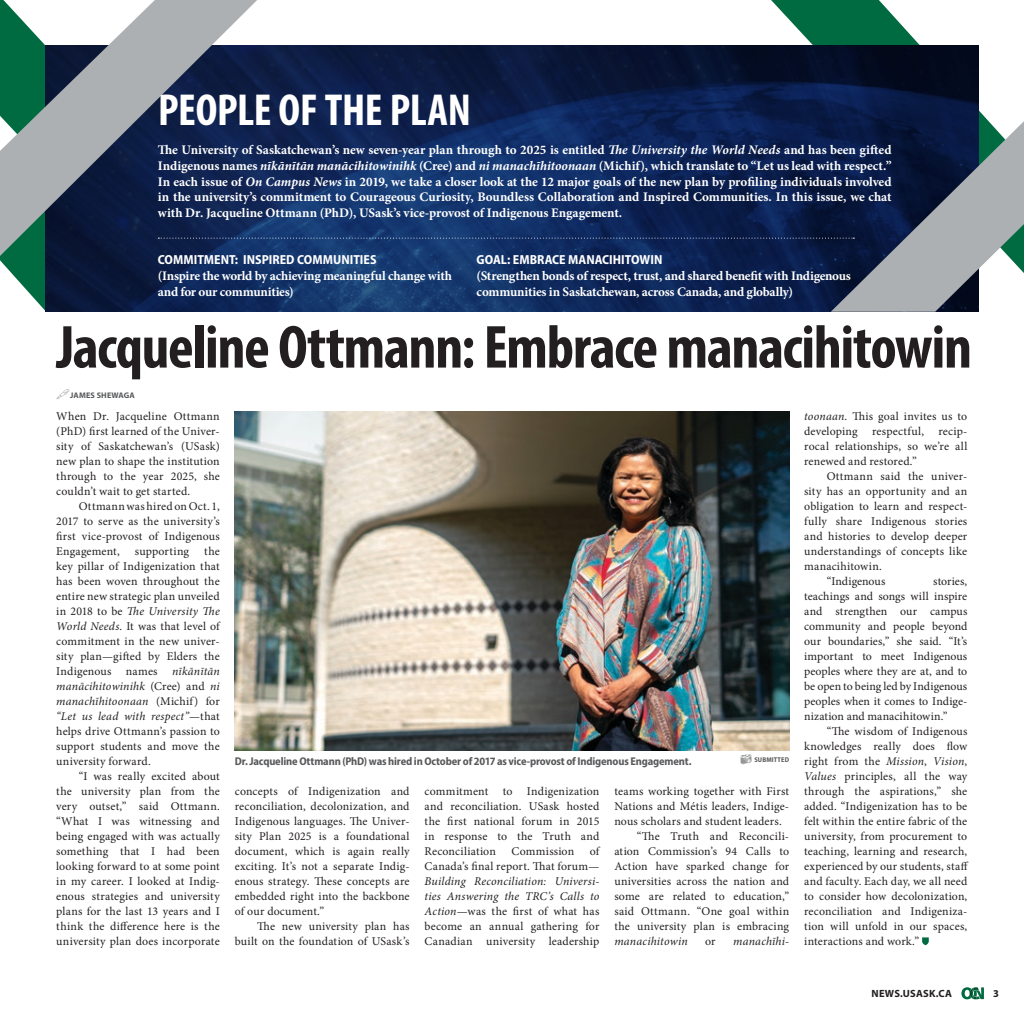
<style>
.page{position:relative;width:1024px;height:1024px;background:#fff}
.page>*{position:absolute;margin:0;border:0;box-sizing:border-box;transform-origin:0 0}
.heading_3{font:700 condensed 61.25px "Myriad Pro";letter-spacing:-.02em;color:#231f20}
.heading_3-2{font:700 condensed 45px "Myriad Pro";letter-spacing:-.01em;color:#fff}
.Copy{font:700 13.12px/15.8px "Minion Pro";letter-spacing:-.015em;color:#fff}
.Copy-2{font:700 semi-condensed 13.12px "Myriad Pro";color:#fff}
.Copy-3{font:11.88px/15px "Minion Pro";letter-spacing:.01em;color:#231f20;text-align:justify}
.Copy-4{font:italic 11.88px "Minion Pro";letter-spacing:.015em;color:#231f20}
.photo_caption{font:700 semi-condensed 11.25px "Myriad Pro";letter-spacing:-.015em;color:#58595b}
.t1{font:700 10.5px "Myriad Pro";letter-spacing:.02em;color:#231f20}
.t2{font:700 8.12px "Myriad Pro";letter-spacing:.02em;color:#58595b}
.t3{font:700 semi-condensed 6.88px "Myriad Pro";letter-spacing:.02em;color:#58595b}
.s1{font-style:italic}
</style>
<div class="page">
<svg style="left:961px;top:987px;width:23px;height:12px"></svg>
<hr style="left:0;top:257px;width:1px;height:73px;background:#6d6f71">
<svg style="left:0;top:256px;width:45px;height:54px"></svg>
<svg style="left:771px;top:0;width:218px;height:121px"></svg>
<svg style="left:45px;top:45px;width:934px;height:267px;background:#09183d"></svg>
<svg style="left:0;top:0;width:257px;height:256px;background:#687a83"></svg>
<svg style="left:922px;top:937px;width:7px;height:8px"></svg>
<img style="left:235px;top:411px;width:554px;height:339px">
<svg style="left:158px;top:121px;width:866px;height:191px;background:#203864"></svg>
<p class="heading_3-2" style="left:158px;top:82px;width:314px">PEOPLE OF THE PLAN</p>
<p class="Copy" style="left:158px;top:142px;width:735px;text-align:justify">The University of Saskatchewan’s new seven-year plan through to 2025 is entitled <span class="s1">The University the World Needs</span> and has been gifted Indigenous names <span class="s1">nīkānītān manācihitowinihk</span> (Cree) and <span class="s1">ni manachīhitoonaan</span> (Michif), which translate to “Let us lead with respect.” In each issue of <span class="s1">On Campus News</span> in 2019, we take a closer look at the 12 major goals of the new plan by profiling individuals involved in the university’s commitment to Courageous Curiosity, Boundless Collaboration and Inspired Communities. In this issue, we chat with Dr. Jacqueline Ottmann (PhD), USask’s vice-provost of Indigenous Engagement.</p>
<p class="Copy-2" style="left:158px;top:251px;width:220px">COMMITMENT: INSPIRED COMMUNITIES</p>
<p class="Copy" style="left:158px;top:268px;width:296px">(Inspire the world by achieving meaningful change with and for our communities)</p>
<p class="Copy-2" style="left:477px;top:251px;width:187px">GOAL: EMBRACE MANACIHITOWIN</p>
<p class="Copy" style="left:477px;top:268px;width:376px">(Strengthen bonds of respect, trust, and shared benefit with Indigenous communities in Saskatchewan, across Canada, and globally)</p>
<p class="heading_3" style="left:56px;top:309px;width:917px">Jacqueline Ottmann: Embrace manacihitowin</p>
<p class="t2" style="left:70px;top:389px;width:66px">JAMES SHEWAGA</p>
<p class="Copy-3" style="left:56px;top:409px;width:165px">When Dr. Jacqueline Ottmann (PhD) first learned of the Univer&shy;sity of Saskatchewan’s (USask) new plan to shape the institution through to the year 2025, she couldn’t wait to get started.</p>
<p class="Copy-3" style="left:56px;top:499px;width:165px;text-indent:23px">Ottmann was hired on Oct. 1, 2017 to serve as the university’s first vice-provost of Indigenous Engagement,</p>
<p class="Copy-3" style="left:56px;top:544px;width:165px;text-indent:148px">the key pillar of Indigenization that has been woven throughout the entire new strategic plan unveiled in 2018 to be <span class="s1">The University The World Needs</span>. It was that level of commitment in the new univer&shy;sity plan—gifted by Elders the Indigenous names <span class="s1">nīkānītān manācihitowinihk</span> (Cree) and <span class="s1">ni manachīhitoonaan</span> (Michif) for <span class="s1">“Let us lead with respect”</span>—that helps drive Ottmann’s passion to support students and move the university forward.</p>
<p class="Copy-3" style="left:56px;top:769px;width:165px;text-indent:23px">“I was really excited about the university plan from the very outset,” said Ottmann. “What I was witnessing and being engaged with was actually something that I had been looking forward to at some point in my career. I looked at Indig&shy;enous strategies and university plans for the last 13 years and I think the difference here is the university plan does incorporate</p>
<p class="Copy-3" style="left:135px;top:544px;width:56px">supporting</p>
<p class="photo_caption" style="left:235px;top:754px;width:458px">Dr. Jacqueline Ottmann (PhD) was hired in October of 2017 as vice-provost of Indigenous Engagement.</p>
<p class="t3" style="left:754px;top:755px;width:36px">SUBMITTED</p>
<p class="Copy-3" style="left:235px;top:784px;width:176px">concepts of Indigenization and reconciliation, decolonization, and Indigenous languages. The Univer&shy;sity Plan 2025 is a foundational document, which is again really exciting. It’s not a separate Indig&shy;enous strategy. These concepts are embedded right into the backbone of our document.”</p>
<p class="Copy-3" style="left:235px;top:919px;width:176px;text-align:right">The new university plan has built on the foundation of USask’s</p>
<p class="Copy-3" style="left:425px;top:784px;width:176px">commitment to Indigenization and reconciliation. USask hosted the first national forum in 2015 in response to the Truth and Reconciliation</p>
<p class="Copy-3" style="left:425px;top:844px;width:176px;text-indent:165px">of Canada’s final report. That forum— <span class="s1">Building Reconciliation: Universi&shy;ties Answering the TRC’s Calls to Action</span>—was the first of what has become an annual gathering for Canadian university leadership</p>
<p class="Copy-3" style="left:511px;top:844px;width:64px">Commission</p>
<p class="Copy-3" style="left:614px;top:784px;width:176px">teams working together with First Nations and Métis leaders, Indige&shy;nous scholars and student leaders.</p>
<p class="Copy-3" style="left:614px;top:829px;width:176px;text-indent:23px">“The Truth and Reconcili&shy;ation Commission’s 94 Calls to Action have sparked change for universities across the nation and some are related to education,” said Ottmann. “One goal within the university plan is embracing <span class="s1">manacihitowin</span></p>
<p class="Copy-3" style="left:705px;top:934px;width:12px">or</p>
<p class="Copy-4" style="left:733px;top:933px;width:57px">manachīhi-</p>
<p class="Copy-3" style="left:804px;top:409px;width:165px"><span class="s1">toonaan</span>. This goal invites us to developing respectful, recip&shy;rocal relationships, so we’re all renewed and restored.”</p>
<p class="Copy-3" style="left:804px;top:469px;width:165px;text-indent:23px">Ottmann said the univer&shy;sity has an opportunity and an obligation to learn and respect&shy;fully share Indigenous stories and histories to develop deeper understandings of concepts like manacihitowin.</p>
<p class="Copy-3" style="left:827px;top:574px;width:60px">“Indigenous</p>
<p class="Copy-3" style="left:804px;top:574px;width:165px;text-indent:129px">stories, teachings and songs will inspire and strengthen our campus community and people beyond our boundaries,” she said. “It’s important to meet Indigenous peoples where they are at, and to be open to being led by Indigenous peoples when it comes to Indige&shy;nization and manacihitowin.”</p>
<p class="Copy-3" style="left:804px;top:724px;width:166px;text-indent:23px">“The wisdom of Indigenous knowledges really does flow right from the <span class="s1">Mission</span>, <span class="s1">Vision</span>, <span class="s1">Values</span> principles, all the way through the aspirations,” she added. “Indigenization has to be felt within the entire fabric of the university, from procurement to teaching, learning and research, experienced by our students, staff and faculty. Each day, we all need to consider how decolonization, reconciliation and Indigeniza&shy;tion will unfold in our spaces, interactions and work.”</p>
<p class="t1" style="left:871px;top:986px;width:82px">NEWS.USASK.CA</p>
<p class="t1" style="left:993px;top:986px;width:7px">3</p>
</div>
